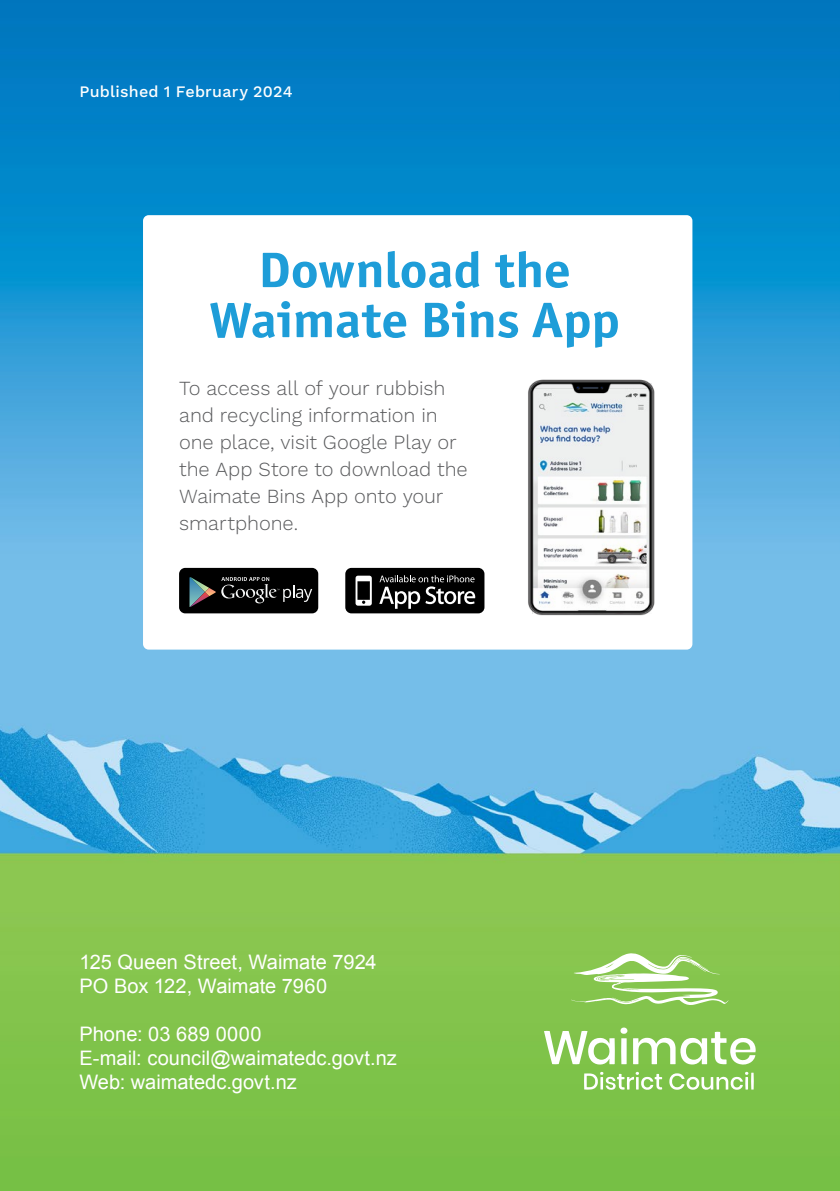
<style>
.page{position:relative;width:840px;height:1191px;background:#fff}
.page>*{position:absolute;margin:0;border:0;box-sizing:border-box;transform-origin:0 0}
.t1{font:700 50px/50px "Officina Sans ITC Pro";letter-spacing:-.005em;color:#1e9dd8;text-align:center;scale:1.1 1}
.t2{font:300 20px/27px "Work Sans";letter-spacing:-.005em;color:#58595b}
.t3{font:20px/24px "Arial";color:#fff}
.t4{font:500 16px "Work Sans";letter-spacing:.015em;color:#fff}
</style>
<div class="page">
<img style="left:0;top:0;width:839px;height:1191px">
<div style="left:143px;top:215px;width:549px;height:434px;background:#fff;border-radius:6px"></div>
<img style="left:507px;top:379px;width:166px;height:272px">
<svg style="left:532px;top:383px;width:119px;height:6px"></svg>
<img style="left:532px;top:389px;width:119px;height:224px">
<div style="left:179px;top:568px;width:139px;height:45px;background:#000;border-radius:6px"></div>
<svg style="left:189px;top:577px;width:123px;height:30px"></svg>
<div style="left:345px;top:568px;width:139px;height:45px;background:#000;border-radius:6px"></div>
<svg style="left:355px;top:575px;width:16px;height:30px"></svg>
<svg style="left:379px;top:575px;width:96px;height:34px"></svg>
<svg style="left:570px;top:953px;width:158px;height:52px"></svg>
<svg style="left:543px;top:1030px;width:71px;height:34px"></svg>
<svg style="left:620px;top:1027px;width:135px;height:38px"></svg>
<svg style="left:583px;top:1071px;width:79px;height:19px"></svg>
<svg style="left:669px;top:1071px;width:84px;height:19px"></svg>
<p class="t4" style="left:79px;top:82px;width:215px">Published 1 February 2024</p>
<h1 class="t1" style="left:209px;top:245px;width:374px">Download the<br>Waimate Bins App</h1>
<p class="t2" style="left:179px;top:376px;width:290px">To access all of your rubbish and recycling information in one place, visit Google Play or the App Store to download the<br>Waimate Bins App onto your smartphone.</p>
<p class="t3" style="left:79px;top:950px;width:299px">125 Queen Street, Waimate 7924<br>PO Box 122, Waimate 7960</p>
<p class="t3" style="left:79px;top:1022px;width:319px">Phone: 03 689 0000<br>E-mail: council@waimatedc.govt.nz<br>Web: waimatedc.govt.nz</p>
</div>
